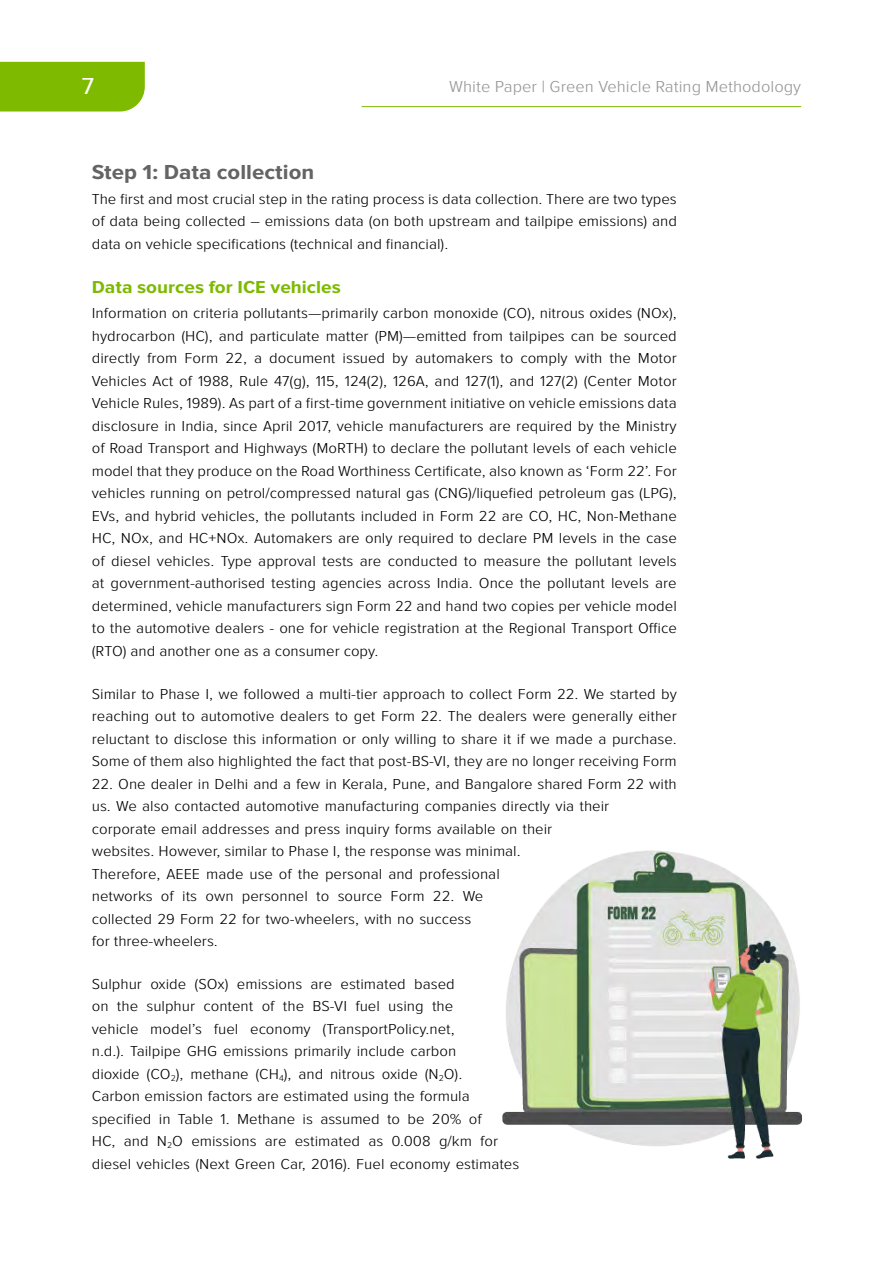
<style>
.page{position:relative;width:893px;height:1263px;background:#fff}
.page>*{position:absolute;margin:0;border:0;box-sizing:border-box;transform-origin:0 0}
.t1{font:24px "Proxima Nova Cond";color:#fff;scale:1.22 1}
.t2{font:700 21px "Proxima Nova Cond";color:#646464;scale:1.22 1}
.t3{font:700 18px "Proxima Nova Cond";color:#7dba00;scale:1.22 1}
.t4{font:300 16.5px "Proxima Nova Cond";color:#969696;scale:1.22 1}
.t5{font:300 15px/22.5px "Proxima Nova Cond";color:#000;text-align:justify;scale:1.22 1}
</style>
<div class="page">
<div style="left:0;top:62px;width:145px;height:50px;background:#7dba00"></div>
<hr style="left:362px;top:106px;width:439px;height:1px;background:#7dba00">
<img style="left:502px;top:851px;width:299px;height:307px">
<h1 class="t1" style="left:82px;top:73px;width:12px">7</h1>
<p class="t4" style="left:449px;top:78px;width:290px">White Paper | Green Vehicle Rating Methodology</p>
<h2 class="t2" style="left:92px;top:160px;width:184px">Step 1: Data collection</h2>
<p class="t5" style="left:92px;top:188px;width:481px">The first and most crucial step in the rating process is data collection. There are two types of data being collected – emissions data (on both upstream and tailpipe emissions) and data on vehicle specifications (technical and financial).</p>
<p class="t3" style="left:92px;top:277px;width:206px">Data sources for ICE vehicles</p>
<p class="t5" style="left:92px;top:302px;width:481px">Information on criteria pollutants—primarily carbon monoxide (CO), nitrous oxides (NOx), hydrocarbon (HC), and particulate matter (PM)—emitted from tailpipes can be sourced directly from Form 22, a document issued by automakers to comply with the Motor Vehicles Act of 1988, Rule 47(g), 115, 124(2), 126A, and 127(1), and 127(2) (Center Motor Vehicle Rules, 1989). As part of a first-time government initiative on vehicle emissions data disclosure in India, since April 2017, vehicle manufacturers are required by the Ministry of Road Transport and Highways (MoRTH) to declare the pollutant levels of each vehicle model that they produce on the Road Worthiness Certificate, also known as ‘Form 22’. For vehicles running on petrol/compressed natural gas (CNG)/liquefied petroleum gas (LPG), EVs, and hybrid vehicles, the pollutants included in Form 22 are CO, HC, Non-Methane HC, NOx, and HC+NOx. Automakers are only required to declare PM levels in the case of diesel vehicles. Type approval tests are conducted to measure the pollutant levels at government-authorised testing agencies across India. Once the pollutant levels are determined, vehicle manufacturers sign Form 22 and hand two copies per vehicle model to the automotive dealers - one for vehicle registration at the Regional Transport Office (RTO) and another one as a consumer copy.</p>
<p class="t5" style="left:92px;top:683px;width:481px">Similar to Phase I, we followed a multi-tier approach to collect Form 22. We started by reaching out to automotive dealers to get Form 22. The dealers were generally either reluctant to disclose this information or only willing to share it if we made a purchase.<br>Some of them also highlighted the fact that post-BS-VI, they are no longer receiving Form</p>
<p class="t5" style="left:92px;top:773px;width:481px;text-align:left">22. One dealer in Delhi and a few in Kerala, Pune, and Bangalore shared Form 22 with us. We also contacted automotive manufacturing companies directly via their corporate email addresses and press inquiry forms available on their<br>websites. However, similar to Phase I, the response was minimal.<br>Therefore, AEEE made use of the personal and professional<br>networks of its own personnel to source Form 22. We<br>collected 29 Form 22 for two-wheelers, with no success<br>for three-wheelers.</p>
<p class="t5" style="left:92px;top:973px;width:352px;text-align:left">Sulphur oxide (SOx) emissions are estimated based<br>on the sulphur content of the BS-VI fuel using the<br>vehicle model’s fuel economy (TransportPolicy.net,<br>n.d.). Tailpipe GHG emissions primarily include carbon<br>dioxide (CO<sub>2</sub>), methane (CH<sub>4</sub>), and nitrous oxide (N<sub>2</sub>O).<br>Carbon emission factors are estimated using the formula specified in Table 1. Methane is assumed to be 20% of<br>HC, and N<sub>2</sub>O emissions are estimated as 0.008 g/km for diesel vehicles (Next Green Car, 2016). Fuel economy estimates</p>
</div>
